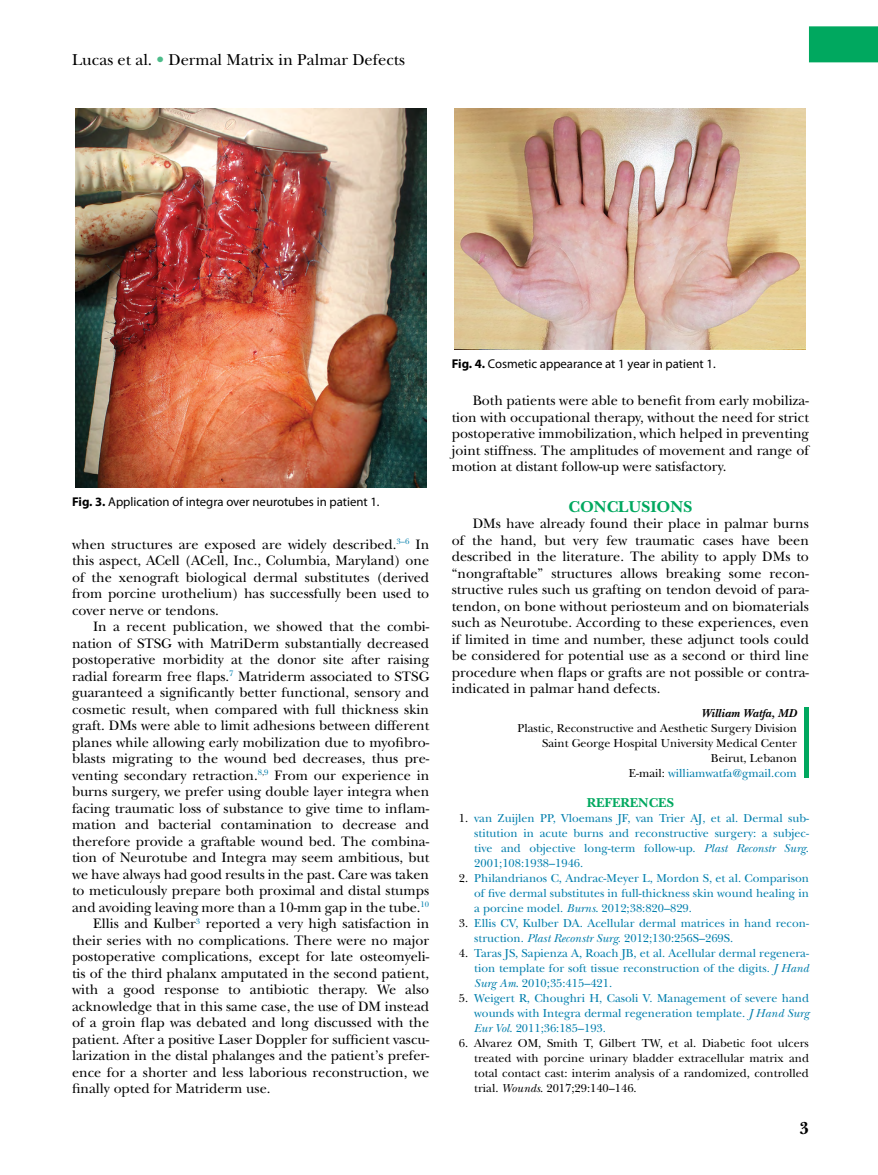
<style>
.page{position:relative;width:878px;height:1175px;background:#fff}
.page>*{position:absolute;margin:0;border:0;box-sizing:border-box;transform-origin:0 0}
.t1{font:700 18px "New Baskerville Std";color:#000}
.t2{font:16.5px "New Baskerville Std";color:#000}
.t3{font:700 16.5px "New Baskerville Std";color:#00a85f}
.t4{font:14.25px/16.5px "New Baskerville Std";color:#000;text-align:justify}
.t5{font:700 13.5px "New Baskerville Std";color:#00a85f}
.t6{font:12.75px "Myriad Pro";color:#000}
.t7{font:12px/15px "New Baskerville Std";color:#017eac;text-align:justify}
.t8{font:12px/15px "New Baskerville Std";color:#000;text-align:right}
.t9{font:italic 700 12px "New Baskerville Std";color:#000}
.s1{color:#4dbc8a}
.s2{font-weight:700}
.s3{color:#017eac}
.s4{color:#000}
.s5{font-style:italic}
</style>
<div class="page">
<div style="left:808px;top:26px;width:70px;height:36px;background:#00a85f"></div>
<hr style="left:804px;top:707px;width:4px;height:15px;background:#00a85f">
<hr style="left:804px;top:716px;width:4px;height:17px;background:#00a85f">
<hr style="left:804px;top:731px;width:4px;height:17px;background:#00a85f">
<hr style="left:804px;top:746px;width:4px;height:17px;background:#00a85f">
<hr style="left:804px;top:761px;width:4px;height:17px;background:#00a85f">
<img style="left:75px;top:108px;width:351px;height:379px">
<img style="left:454px;top:108px;width:352px;height:242px">
<p class="t2" style="left:72px;top:50px;width:334px">Lucas et al. <span class="s1">•</span> Dermal Matrix in Palmar Defects</p>
<p class="t6" style="left:72px;top:494px;width:309px"><span class="s2">Fig. 3.</span> Application of integra over neurotubes in patient 1.</p>
<p class="t4" style="left:72px;top:536px;width:359px">when structures are exposed are widely described.<sup>3–6</sup> In this aspect, ACell (ACell, Inc., Columbia, Maryland) one of the xenograft biological dermal substitutes (derived from porcine urothelium) has successfully been used to cover nerve or tendons.</p>
<p class="t4" style="left:93px;top:618px;width:338px">In a recent publication, we showed that the combi-</p>
<p class="t4" style="left:72px;top:635px;width:359px">nation of STSG with MatriDerm substantially decreased</p>
<p class="t4" style="left:72px;top:651px;width:358px">postoperative morbidity at the donor site after raising</p>
<p class="t4" style="left:72px;top:668px;width:359px">radial forearm free flaps.<sup>7</sup> Matriderm associated to STSG</p>
<p class="t4" style="left:72px;top:684px;width:359px">guaranteed a significantly better functional, sensory and</p>
<p class="t4" style="left:72px;top:701px;width:358px">cosmetic result, when compared with full thickness skin</p>
<p class="t4" style="left:72px;top:717px;width:359px">graft. DMs were able to limit adhesions between different</p>
<p class="t4" style="left:72px;top:734px;width:359px">planes while allowing early mobilization due to myofibro-</p>
<p class="t4" style="left:72px;top:750px;width:359px">blasts migrating to the wound bed decreases, thus pre-</p>
<p class="t4" style="left:72px;top:767px;width:359px">venting secondary retraction.<sup>8</sup><sup>,</sup><sup>9</sup> From our experience in</p>
<p class="t4" style="left:72px;top:783px;width:359px">burns surgery, we prefer using double layer integra when</p>
<p class="t4" style="left:72px;top:800px;width:359px">facing traumatic loss of substance to give time to inflam-</p>
<p class="t4" style="left:72px;top:816px;width:359px">mation and bacterial contamination to decrease and</p>
<p class="t4" style="left:72px;top:833px;width:359px">therefore provide a graftable wound bed. The combina-</p>
<p class="t4" style="left:72px;top:849px;width:358px">tion of Neurotube and Integra may seem ambitious, but</p>
<p class="t4" style="left:72px;top:866px;width:358px">we have always had good results in the past. Care was taken</p>
<p class="t4" style="left:72px;top:882px;width:359px">to meticulously prepare both proximal and distal stumps</p>
<p class="t4" style="left:72px;top:899px;width:359px">and avoiding leaving more than a 10-mm gap in the tube.<sup>10</sup></p>
<p class="t4" style="left:93px;top:915px;width:338px">Ellis and Kulber<sup>3</sup> reported a very high satisfaction in</p>
<p class="t4" style="left:72px;top:932px;width:358px">their series with no complications. There were no major</p>
<p class="t4" style="left:72px;top:948px;width:359px">postoperative complications, except for late osteomyeli-</p>
<p class="t4" style="left:72px;top:965px;width:359px">tis of the third phalanx amputated in the second patient,</p>
<p class="t4" style="left:72px;top:981px;width:358px">with a good response to antibiotic therapy. We also</p>
<p class="t4" style="left:72px;top:998px;width:358px">acknowledge that in this same case, the use of DM instead</p>
<p class="t4" style="left:72px;top:1014px;width:358px">of a groin flap was debated and long discussed with the</p>
<p class="t4" style="left:72px;top:1031px;width:359px">patient. After a positive Laser Doppler for sufficient vascu-</p>
<p class="t4" style="left:72px;top:1047px;width:359px">larization in the distal phalanges and the patient’s prefer-</p>
<p class="t4" style="left:72px;top:1064px;width:358px">ence for a shorter and less laborious reconstruction, we</p>
<p class="t4" style="left:72px;top:1080px;width:200px">finally opted for Matriderm use.</p>
<p class="t6" style="left:452px;top:356px;width:265px"><span class="s2">Fig. 4.</span> Cosmetic appearance at 1 year in patient 1.</p>
<p class="t4" style="left:451px;top:392px;width:359px;text-indent:21px">Both patients were able to benefit from early mobiliza&shy;tion with occupational therapy, without the need for strict postoperative immobilization, which helped in preventing joint stiffness. The amplitudes of movement and range of motion at distant follow-up were satisfactory.</p>
<p class="t3" style="left:568px;top:497px;width:125px">CONCLUSIONS</p>
<p class="t4" style="left:451px;top:515px;width:359px;text-indent:21px">DMs have already found their place in palmar burns of the hand, but very few traumatic cases have been described in the literature. The ability to apply DMs to “nongraftable” structures allows breaking some recon&shy;structive rules such us grafting on tendon devoid of para&shy;tendon, on bone without periosteum and on biomaterials such as Neurotube. According to these experiences, even if limited in time and number, these adjunct tools could be considered for potential use as a second or third line procedure when flaps or grafts are not possible or contra&shy;indicated in palmar hand defects.</p>
<p class="t9" style="left:701px;top:706px;width:97px">William Watfa, MD</p>
<p class="t8" style="left:517px;top:721px;width:281px">Plastic, Reconstructive and Aesthetic Surgery Division Saint George Hospital University Medical Center Beirut, Lebanon<br>E-mail: <span class="s3">williamwatfa@gmail.com</span></p>
<p class="t5" style="left:586px;top:795px;width:89px">REFERENCES</p>
<p class="t7" style="left:474px;top:811px;width:336px;text-indent:-15px"><span class="s4">1.</span> van Zuijlen PP, Vloemans JF, van Trier AJ, et al. Dermal sub&shy;stitution in acute burns and reconstructive surgery: a subjec&shy;tive and objective long-term follow-up. <span class="s5">Plast Reconstr Surg</span>.<br>2001;108:1938–1946.</p>
<p class="t7" style="left:474px;top:871px;width:336px;text-indent:-15px"><span class="s4">2.</span> Philandrianos C, Andrac-Meyer L, Mordon S, et al. Comparison of five dermal substitutes in full-thickness skin wound healing in a porcine model. <span class="s5">Burns</span>. 2012;38:820–829.</p>
<p class="t7" style="left:474px;top:916px;width:336px;text-indent:-15px"><span class="s4">3.</span> Ellis CV, Kulber DA. Acellular dermal matrices in hand recon&shy;struction. <span class="s5">Plast Reconstr Surg</span>. 2012;130:256S–269S.</p>
<p class="t7" style="left:474px;top:946px;width:336px;text-indent:-15px"><span class="s4">4.</span> Taras JS, Sapienza A, Roach JB, et al. Acellular dermal regenera&shy;tion template for soft tissue reconstruction of the digits. <span class="s5">J Hand Surg Am</span>. 2010;35:415–421.</p>
<p class="t7" style="left:474px;top:991px;width:336px;text-indent:-15px"><span class="s4">5.</span> Weigert R, Choughri H, Casoli V. Management of severe hand wounds with Integra dermal regeneration template. <span class="s5">J Hand Surg Eur Vol</span>. 2011;36:185–193.</p>
<p class="t8" style="left:474px;top:1036px;width:336px;text-align:justify;text-indent:-15px">6. Alvarez OM, Smith T, Gilbert TW, et al. Diabetic foot ulcers treated with porcine urinary bladder extracellular matrix and total contact cast: interim analysis of a randomized, controlled trial. <span class="s5">Wounds</span>. 2017;29:140–146.</p>
<p class="t1" style="left:799px;top:1118px;width:11px">3</p>
</div>
